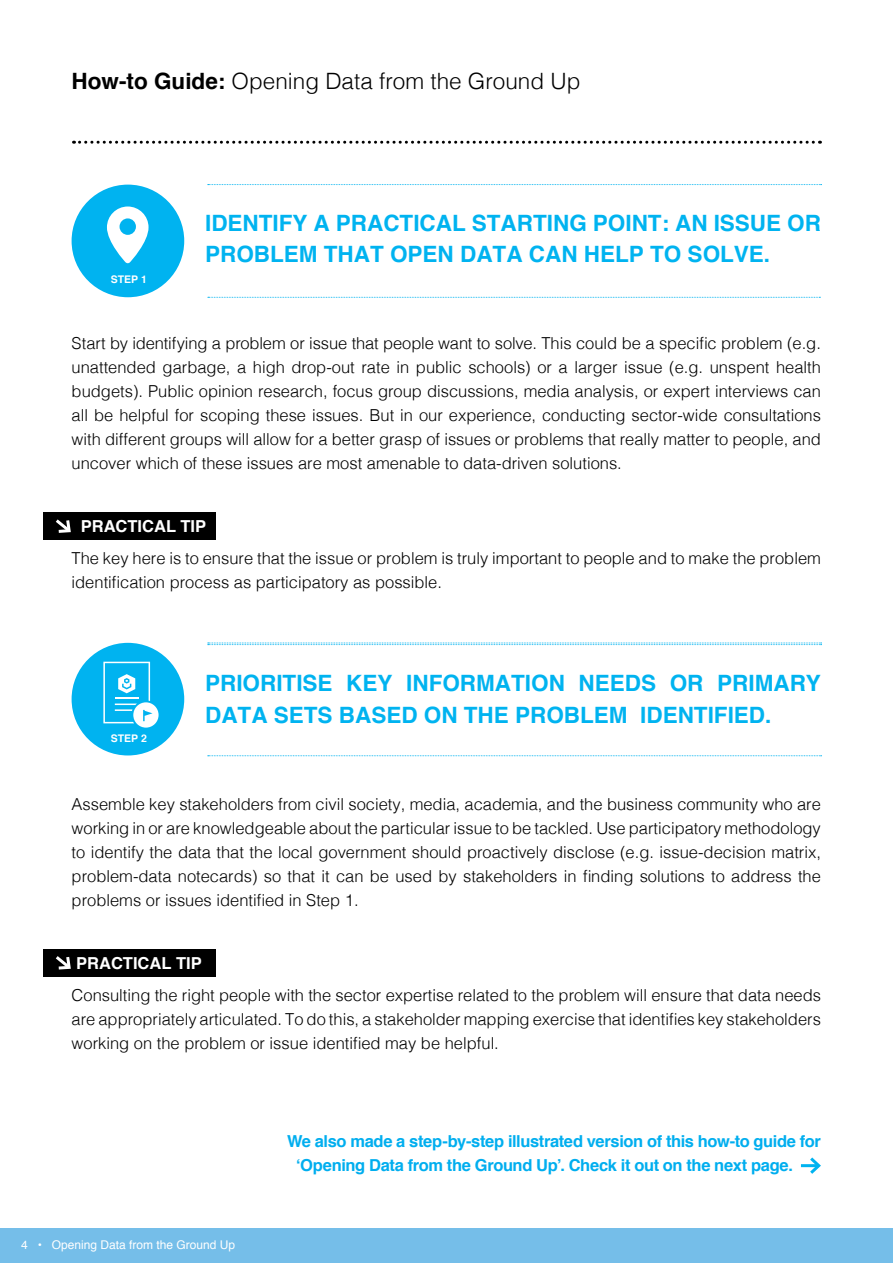
<style>
.page{position:relative;width:893px;height:1263px;background:#fff}
.page>*{position:absolute;margin:0;border:0;box-sizing:border-box;transform-origin:0 0}
.t1{font:700 22.5px/31.5px "Helvetica";color:#00b3f0}
.t2{font:300 22.5px "Helvetica";color:#000}
.t3{font:300 16.5px/24px "Helvetica";color:#000;text-align:justify}
.t4{font:700 16.5px/24px "Helvetica";letter-spacing:-.02em;color:#00aeef}
.t5{font:700 16.5px "Helvetica";color:#fff}
.t6{font:12px "Helvetica";color:#fff}
.t7{font:700 10.5px "Helvetica";color:#fff}
.s1{font-weight:700}
</style>
<div class="page">
<div style="left:0;top:1229px;width:893px;height:34px;background:#75bee9"></div>
<div style="left:43px;top:513px;width:173px;height:27px;background:#000"></div>
<div style="left:43px;top:949px;width:173px;height:27px;background:#000"></div>
<svg style="left:74px;top:141px;width:746px;height:3px"></svg>
<svg style="left:208px;top:297px;width:612px;height:1px"></svg>
<svg style="left:208px;top:643px;width:614px;height:2px"></svg>
<svg style="left:208px;top:755px;width:614px;height:1px"></svg>
<svg style="left:208px;top:184px;width:614px;height:1px"></svg>
<div style="left:72px;top:185px;width:112px;height:112px;background:#00b3f0;border-radius:50%"></div>
<div style="left:72px;top:643px;width:112px;height:112px;background:#00b3f0;border-radius:50%"></div>
<svg style="left:107px;top:206px;width:42px;height:57px"></svg>
<svg style="left:103px;top:662px;width:56px;height:66px"></svg>
<hr style="left:801px;top:1164px;width:18px;height:3px;background:#00b3f0">
<svg style="left:807px;top:1157px;width:14px;height:17px"></svg>
<svg style="left:55px;top:519px;width:16px;height:14px"></svg>
<svg style="left:55px;top:956px;width:16px;height:14px"></svg>
<h1 class="t2" style="left:72px;top:62px;width:510px"><span class="s1">HOW-TO GUIDE:</span> Opening Data from the Ground U p</h1>
<p class="t7" style="left:111px;top:271px;width:37px">STEP 1</p>
<h1 class="t1" style="left:205px;top:207px;width:617px">IDENTIFY A PRACTICAL STARTING POINT: AN ISSUE OR<br>PROBLEM THAT OPEN DATA CAN HELP TO SOLVE.</h1>
<p class="t3" style="left:72px;top:330px;width:751px">Start by identifying a problem or issue that people want to solve. This could be a specific problem (e.g. unattended garbage, a high drop-out rate in public schools) or a larger issue (e.g. unspent health budgets). Public opinion research, focus group discussions, media analysis, or expert interviews can all be helpful for scoping these issues. But in our experience, conducting sector-wide consultations with different groups will allow for a better grasp of issues or problems that really matter to people, and uncover which of these issues are most amenable to data-driven solutions.</p>
<p class="t5" style="left:81px;top:513px;width:12px">PRACTICAL</p>
<p class="t5" style="left:180px;top:513px;width:10px">TIP</p>
<p class="t3" style="left:72px;top:545px;width:751px">The key here is to ensure that the issue or problem is truly important to people and to make the problem identification process as participatory as possible.</p>
<p class="t7" style="left:111px;top:729px;width:37px">STEP 2</p>
<h1 class="t1" style="left:205px;top:668px;width:617px">PRIORITISE KEY INFORMATION NEEDS OR PRIMARY<br>DATA SETS BASED ON THE PROBLEM IDENTIFIED.</h1>
<p class="t3" style="left:72px;top:791px;width:751px">Assemble key stakeholders from civil society, media, academia, and the business community who are working in or are knowledgeable about the particular issue to be tackled. Use participatory methodology to identify the data that the local government should proactively disclose (e.g. issue-decision matrix, problem-data notecards) so that it can be used by stakeholders in finding solutions to address the problems or issues identified in Step 1.</p>
<p class="t5" style="left:76px;top:950px;width:12px">PRACTICAL</p>
<p class="t5" style="left:176px;top:950px;width:10px">TIP</p>
<p class="t3" style="left:72px;top:981px;width:751px">Consulting the right people with the sector expertise related to the problem will ensure that data needs are appropriately articulated. To do this, a stakeholder mapping exercise that identifies key stakeholders working on the problem or issue identified may be helpful.</p>
<p class="t6" style="left:21px;top:1236px;width:216px">4 • Opening Data from the Ground Up</p>
<p class="t4" style="left:296px;top:1129px;width:526px;text-indent:-9px">WE ALSO MADE A STEP-BY-STEP ILLUSTRATED VERSION OF THIS HOW-TO GUIDE FOR ‘OPENING DATA FROM THE GROUND UP’. CHECK IT OUT ON THE NEXT PAGE.</p>
</div>
